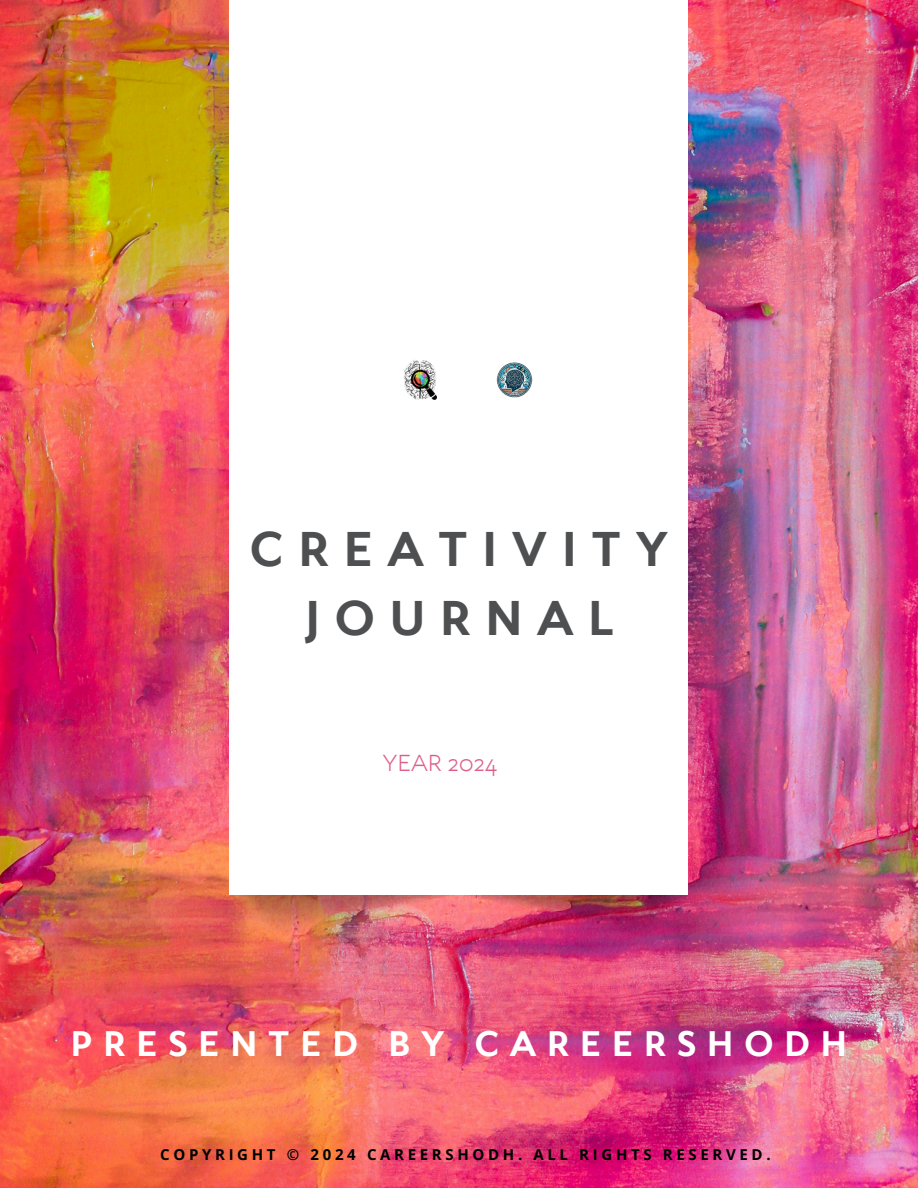
<style>
.page{position:relative;width:918px;height:1188px;background:#fff}
.page>*{position:absolute;margin:0;border:0;box-sizing:border-box;transform-origin:0 0}
.t1{font:700 46.35px "TT Wellingtons";letter-spacing:.305em;color:#4d4f50}
.t2{font:700 33.75px "TT Wellingtons";letter-spacing:.305em;color:#fff}
.t3{font:22.5px "TT Wellingtons";color:#d94275}
.t4{font:700 15px "Open Sans";letter-spacing:.245em;color:#000}
</style>
<div class="page">
<img style="left:0;top:0;width:918px;height:1188px">
<div style="left:230px;top:0;width:458px;height:895px;background:#fff"></div>
<img style="left:230px;top:895px;width:459px;height:42px">
<img style="left:404px;top:360px;width:33px;height:40px">
<img style="left:496px;top:362px;width:37px;height:36px">
<p class="t1" style="left:250px;top:519px;width:420px">CREATIVITY</p>
<h1 class="t1" style="left:304px;top:588px;width:311px">JOURNAL</h1>
<h3 class="t3" style="left:382px;top:749px;width:116px">YEAR 2024</h3>
<h1 class="t2" style="left:70px;top:1023px;width:779px">PRESENTED BY CAREERSHODH</h1>
<p class="t4" style="left:160px;top:1144px;width:612px">COPYRIGHT © 2024 CAREERSHODH. ALL RIGHTS RESERVED.</p>
</div>
